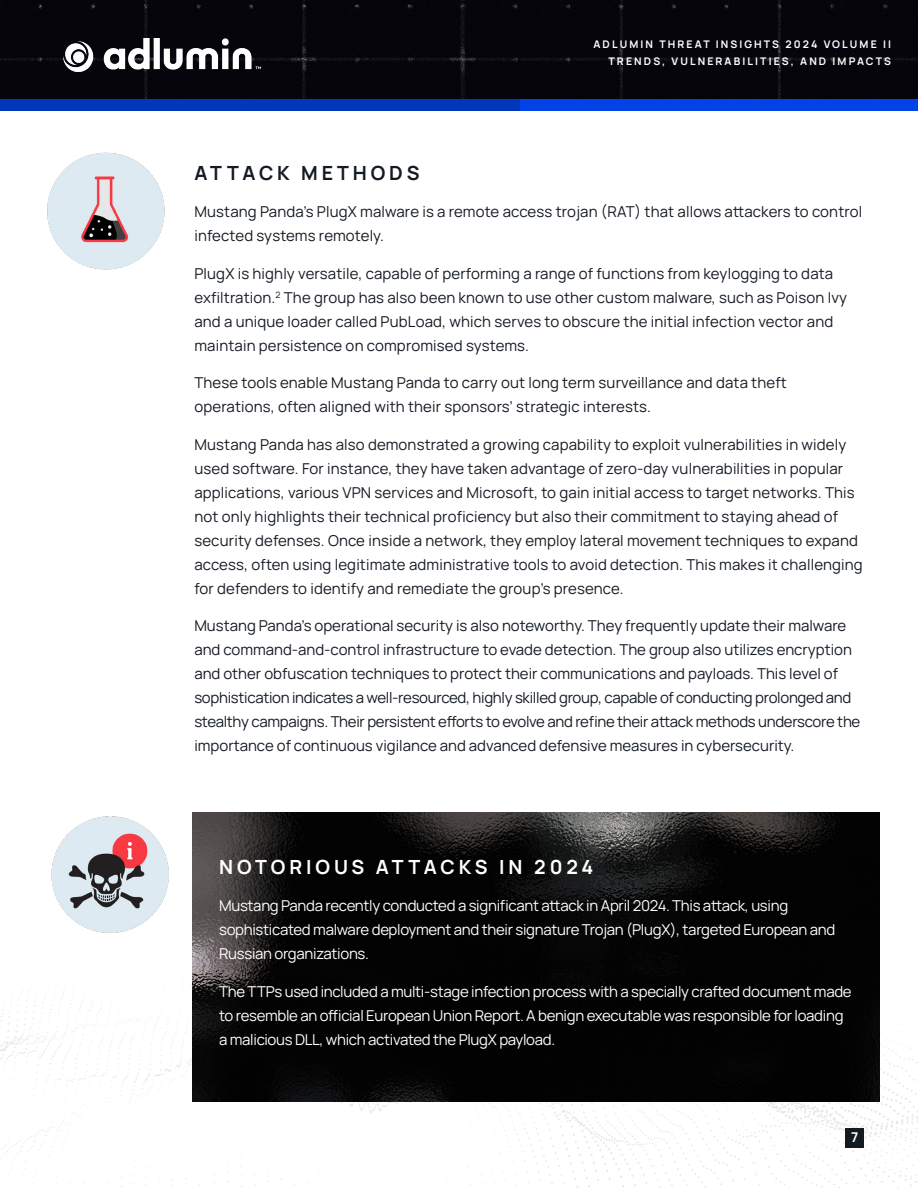
<style>
.page{position:relative;width:918px;height:1188px;background:#fff}
.page>*{position:absolute;margin:0;border:0;box-sizing:border-box;transform-origin:0 0}
.t1{font:700 19.5px "Manrope";letter-spacing:.2em;color:#fff}
.t2{font:700 19.5px "Manrope";letter-spacing:.2em;color:#141a22}
.t3{font:15px/24px "Manrope";letter-spacing:.01em;color:#141a22}
.t4{font:15px/24px "Manrope";letter-spacing:-.02em;color:#fff}
.t5{font:700 13.5px "Manrope";color:#fff}
.t6{font:700 10.5px/16.5px "Manrope";letter-spacing:.2em;color:#fff;text-align:right}
</style>
<div class="page">
<div style="left:0;top:62px;width:770px;height:49px;background:#0137ba"></div>
<div style="left:520px;top:62px;width:398px;height:49px;background:#0043e8"></div>
<div style="left:0;top:0;width:918px;height:99px;background:#06050b"></div>
<img style="left:63px;top:38px;width:197px;height:33px">
<img style="left:0;top:987px;width:918px;height:201px">
<img style="left:192px;top:812px;width:688px;height:290px">
<div style="left:846px;top:1128px;width:18px;height:20px;background:#141a22"></div>
<img style="left:47px;top:152px;width:118px;height:118px">
<img style="left:51px;top:816px;width:118px;height:117px">
<p class="t6" style="left:594px;top:36px;width:299px">ADLUMIN THREAT INSIGHTS 2024 VOLUME II<br>TRENDS, VULNERABILITIES, AND IMPACTS</p>
<h1 class="t2" style="left:194px;top:159px;width:227px">ATTACK METHODS</h1>
<p class="t3" style="left:194px;top:199px;width:670px">Mustang Panda’s PlugX malware is a remote access trojan (RAT) that allows attackers to control infected systems remotely.</p>
<p class="t3" style="left:194px;top:260px;width:654px">PlugX is highly versatile, capable of performing a range of functions from keylogging to data exfiltration.<sup>2</sup> The group has also been known to use other custom malware, such as Poison Ivy and a unique loader called PubLoad, which serves to obscure the initial infection vector and maintain persistence on compromised systems.</p>
<p class="t3" style="left:194px;top:370px;width:594px">These tools enable Mustang Panda to carry out long term surveillance and data theft operations, often aligned with their sponsors’ strategic interests.</p>
<p class="t3" style="left:194px;top:431px;width:670px">Mustang Panda has also demonstrated a growing capability to exploit vulnerabilities in widely used software. For instance, they have taken advantage of zero-day vulnerabilities in popular applications, various VPN services and Microsoft, to gain initial access to target networks. This not only highlights their technical proficiency but also their commitment to staying ahead of security defenses. Once inside a network, they employ lateral movement techniques to expand access, often using legitimate administrative tools to avoid detection. This makes it challenging for defenders to identify and remediate the group’s presence.</p>
<p class="t3" style="left:194px;top:613px;width:667px">Mustang Panda’s operational security is also noteworthy. They frequently update their malware and command-and-control infrastructure to evade detection. The group also utilizes encryption and other obfuscation techniques to protect their communications and payloads. This level of sophistication indicates a well-resourced, highly skilled group, capable of conducting prolonged and stealthy campaigns. Their persistent efforts to evolve and refine their attack methods underscore the importance of continuous vigilance and advanced defensive measures in cybersecurity.</p>
<h1 class="t1" style="left:219px;top:853px;width:376px">NOTORIOUS ATTACKS IN 2024</h1>
<p class="t4" style="left:219px;top:893px;width:618px">Mustang Panda recently conducted a significant attack in April 2024. This attack, using sophisticated malware deployment and their signature Trojan (PlugX), targeted European and<br>Russian organizations.</p>
<p class="t4" style="left:219px;top:979px;width:634px">The TTPs used included a multi-stage infection process with a specially crafted document made to resemble an official European Union Report. A benign executable was responsible for loading a malicious DLL, which activated the PlugX payload.</p>
<p class="t5" style="left:851px;top:1128px;width:9px">7</p>
</div>
